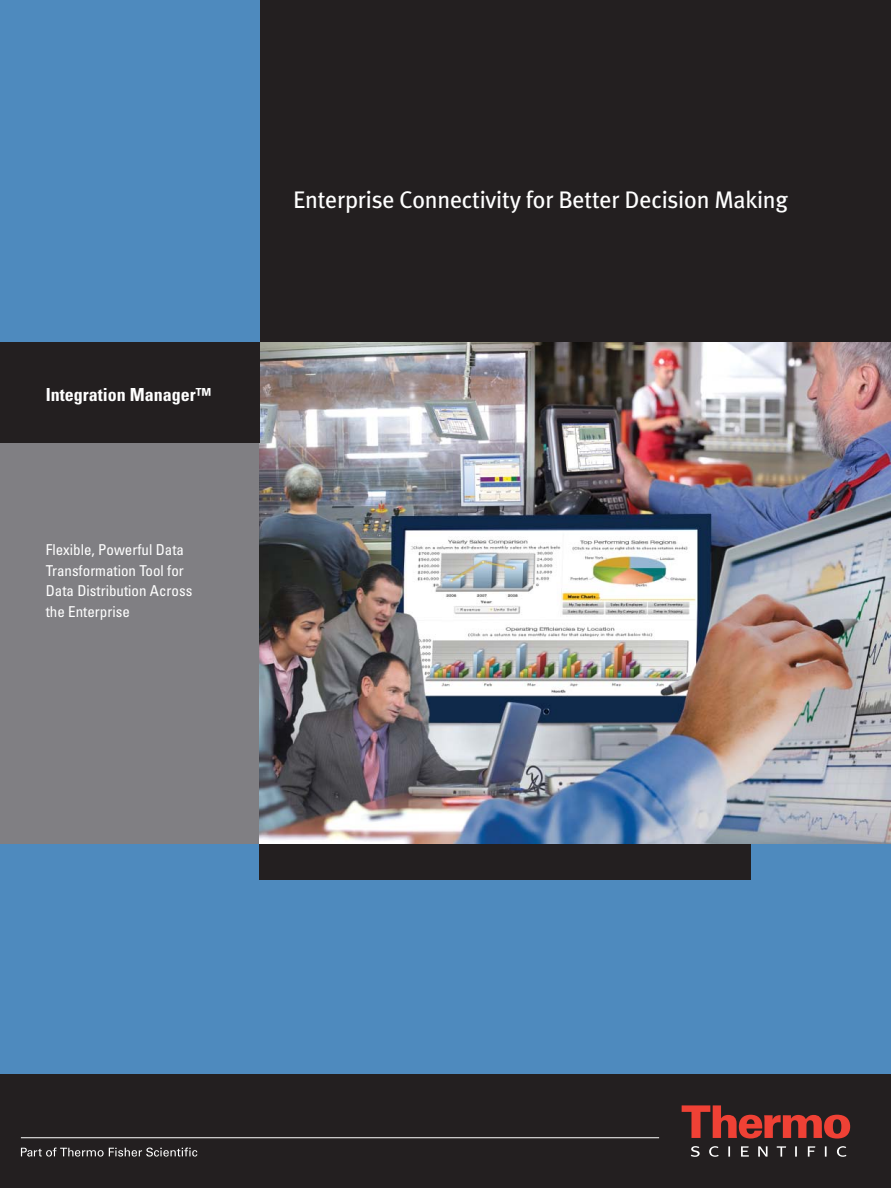
<style>
.page{position:relative;width:891px;height:1188px;background:#fff}
.page>*{position:absolute;margin:0;border:0;box-sizing:border-box;transform-origin:0 0}
.t1{font:24px "Meta Plus";letter-spacing:-.01em;color:#fff}
.t2{font:700 condensed 18px "Univers";color:#fff}
.t3{font:condensed 15px/20.7px "Univers";color:#fff}
</style>
<div class="page">
<div style="left:0;top:744px;width:891px;height:332px;background:#4e8abe"></div>
<div style="left:0;top:1075px;width:891px;height:113px;background:#231f20"></div>
<svg style="left:21px;top:1148px;width:176px;height:9px"></svg>
<svg style="left:682px;top:1105px;width:168px;height:34px"></svg>
<svg style="left:691px;top:1146px;width:156px;height:11px"></svg>
<hr style="left:21px;top:1137px;width:638px;height:1px;background:#fff">
<div style="left:0;top:342px;width:259px;height:502px;background:#807f83"></div>
<div style="left:259px;top:0;width:632px;height:442px;background:#231f20"></div>
<div style="left:259px;top:844px;width:491px;height:35px;background:#231f20"></div>
<div style="left:0;top:0;width:259px;height:342px;background:#4e8abe"></div>
<img style="left:259px;top:342px;width:632px;height:502px">
<div style="left:0;top:342px;width:259px;height:100px;background:#231f20"></div>
<p class="t2" style="left:46px;top:388px;width:167px">Integration Manager™</p>
<p class="t3" style="left:46px;top:541px;width:148px">Flexible, Powerful Data<br>Transformation Tool for<br>Data Distribution Across the Enterprise</p>
<h1 class="t1" style="left:293px;top:190px;width:497px">Enterprise Connectivity for Better Decision Making</h1>
</div>
